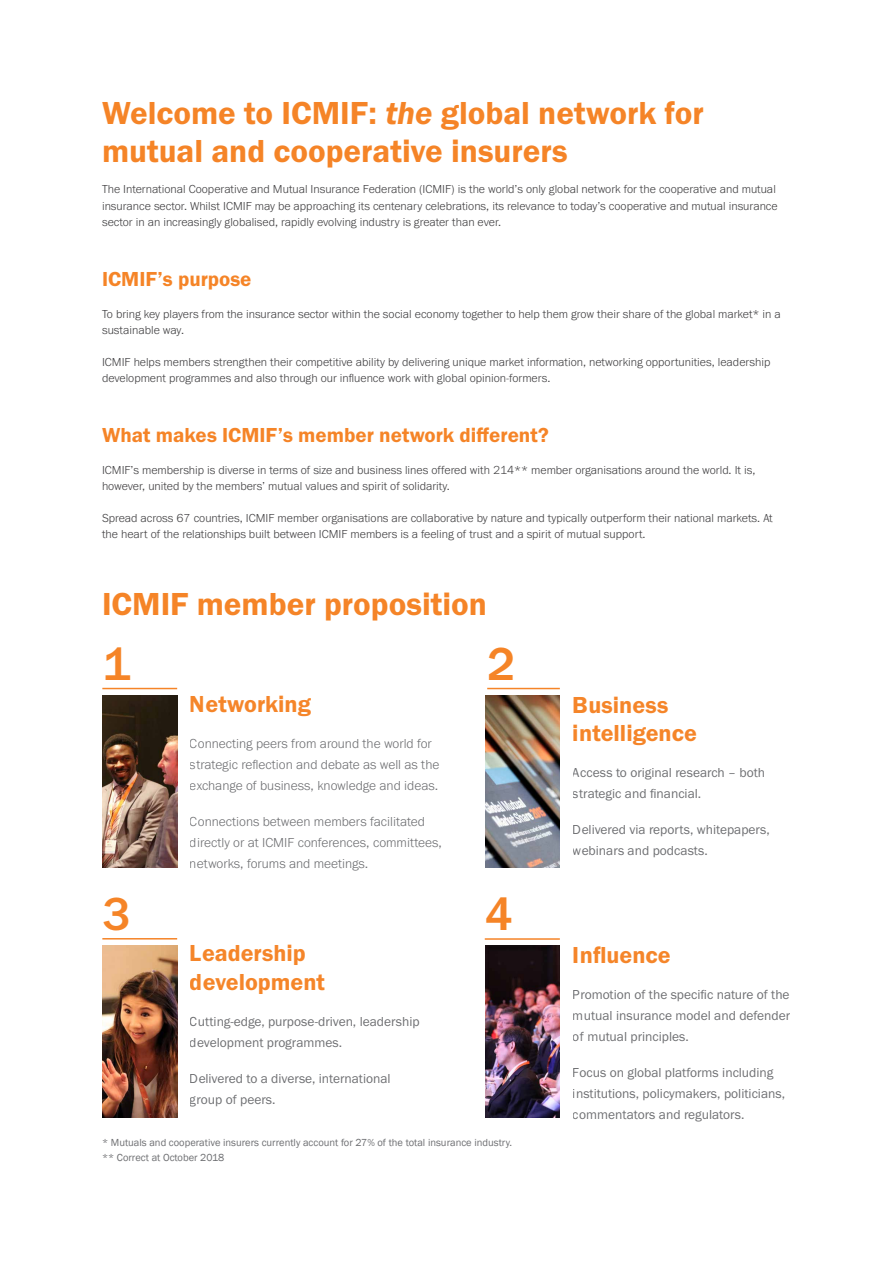
<style>
.page{position:relative;width:893px;height:1263px;background:#fff}
.page>*{position:absolute;margin:0;border:0;box-sizing:border-box;transform-origin:0 0}
.t1{font:500 48px "Franklin Gothic URW";color:#f58427}
.t2{font:33px/37.5px "Franklin Gothic URW Dem";color:#f58427}
.t3{font:24px/28.8px "Franklin Gothic URW Dem";color:#f58427}
.t4{font:21px "Franklin Gothic URW Dem";color:#f58427}
.t5{font:13.5px/21px "Franklin Gothic URW Boo";color:#6d6e71}
.t6{font:300 13.5px/21px "Franklin Gothic URW";color:#6d6e71}
.t7{font:300 12px/16.5px "Franklin Gothic URW";color:#414042}
.t8{font:10.5px/14.5px "Franklin Gothic";color:#6d6e71}
.s1{font-family:"Franklin Gothic URW Dem Ita"}
</style>
<div class="page">
<hr style="left:102px;top:688px;width:75px;height:1px;background:#f58427">
<hr style="left:487px;top:688px;width:73px;height:1px;background:#f58427">
<hr style="left:102px;top:938px;width:75px;height:1px;background:#f58427">
<hr style="left:485px;top:938px;width:75px;height:2px;background:#f58427">
<img style="left:102px;top:696px;width:75px;height:172px">
<img style="left:485px;top:696px;width:75px;height:172px">
<img style="left:102px;top:945px;width:75px;height:172px">
<img style="left:485px;top:945px;width:75px;height:172px">
<h2 class="t2" style="left:102px;top:94px;width:603px">Welcome to ICMIF: <span class="s1">the</span> global network for mutual and cooperative insurers</h2>
<p class="t7" style="left:102px;top:181px;width:677px">The International Cooperative and Mutual Insurance Federation (ICMIF) is the world’s only global network for the cooperative and mutual insurance sector. Whilst ICMIF may be approaching its centenary celebrations, its relevance to today’s cooperative and mutual insurance sector in an increasingly globalised, rapidly evolving industry is greater than ever.</p>
<h3 class="t4" style="left:102px;top:266px;width:151px">ICMIF’s purpose</h3>
<p class="t7" style="left:102px;top:305px;width:680px">To bring key players from the insurance sector within the social economy together to help them grow their share of the global market* in a sustainable way.</p>
<p class="t7" style="left:102px;top:353px;width:670px">ICMIF helps members strengthen their competitive ability by delivering unique market information, networking opportunities, leadership development programmes and also through our influence work with global opinion-formers.</p>
<h3 class="t4" style="left:102px;top:422px;width:448px">What makes ICMIF’s member network different?</h3>
<p class="t7" style="left:102px;top:461px;width:655px">ICMIF’s membership is diverse in terms of size and business lines offered with 214** member organisations around the world. It is, however, united by the members’ mutual values and spirit of solidarity.</p>
<p class="t7" style="left:102px;top:509px;width:672px">Spread across 67 countries, ICMIF member organisations are collaborative by nature and typically outperform their national markets. At the heart of the relationships built between ICMIF members is a feeling of trust and a spirit of mutual support.</p>
<h2 class="t2" style="left:102px;top:584px;width:386px">ICMIF member proposition</h2>
<h1 class="t1" style="left:102px;top:635px;width:30px">1</h1>
<h1 class="t1" style="left:487px;top:634px;width:30px">2</h1>
<h1 class="t1" style="left:102px;top:884px;width:30px">3</h1>
<h3 class="t3" style="left:190px;top:689px;width:123px">Networking</h3>
<p class="t6" style="left:190px;top:733px;width:251px">Connecting peers from around the world for strategic reflection and debate as well as the exchange of business, knowledge and ideas.</p>
<p class="t6" style="left:190px;top:811px;width:254px">Connections between members facilitated directly or at ICMIF conferences, committees, networks, forums and meetings.</p>
<h3 class="t3" style="left:190px;top:938px;width:137px">Leadership development</h3>
<p class="t5" style="left:190px;top:1011px;width:231px">Cutting-edge, purpose-driven, leadership development programmes.</p>
<p class="t5" style="left:190px;top:1068px;width:202px">Delivered to a diverse, international group of peers.</p>
<h1 class="t1" style="left:485px;top:884px;width:30px">4</h1>
<p class="t8" style="left:102px;top:1136px;width:412px">* Mutuals and cooperative insurers currently account for 27% of the total insurance industry. ** Correct at October 2018</p>
<h3 class="t3" style="left:573px;top:690px;width:125px">Business intelligence</h3>
<p class="t5" style="left:573px;top:762px;width:194px">Access to original research – both strategic and financial.</p>
<p class="t5" style="left:573px;top:819px;width:198px">Delivered via reports, whitepapers, webinars and podcasts.</p>
<h3 class="t3" style="left:573px;top:940px;width:99px">Influence</h3>
<p class="t5" style="left:573px;top:984px;width:219px;text-align:justify">Promotion of the specific nature of the mutual insurance model and defender of mutual principles.</p>
<p class="t5" style="left:573px;top:1062px;width:214px">Focus on global platforms including institutions, policymakers, politicians, commentators and regulators.</p>
</div>
